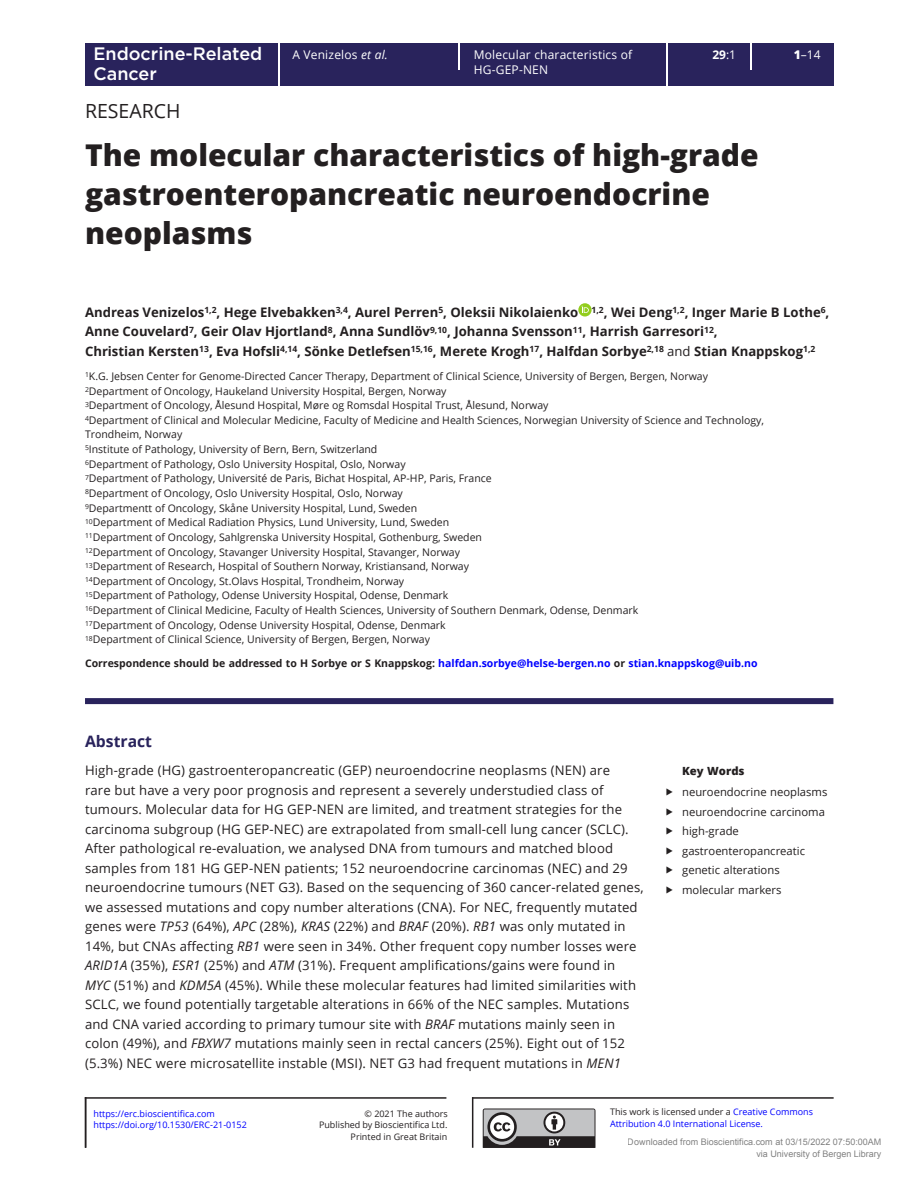
<style>
.page{position:relative;width:919px;height:1187px;background:#fff}
.page>*{position:absolute;margin:0;border:0;box-sizing:border-box;transform-origin:0 0}
.CT{font:800 30px/39px "Open Sans";color:#231f20}
.AT{font:19.5px "Open Sans";color:#231f20}
.t1{font:500 18px "Gotham";color:#fff}
.ABS_H{font:700 15.75px "Open Sans";color:#29235c}
.ABS_TXT_L{font:13.2px/19.5px "Open Sans";letter-spacing:.01em;color:#231f20}
.AU{font:700 13.2px/19.5px "Open Sans";color:#231f20}
.t2{font:12px/14.7px "Open Sans";letter-spacing:.015em;color:#fff}
.t3{font:700 12px "Open Sans";color:#fff}
.t4{font:11.25px "Open Sans";color:#231f20}
.Keywords_Head{font:800 11.25px "Open Sans";color:#231f20}
.Address{font:10.5px/14.7px "Open Sans";color:#231f20}
.Corres{font:700 10.5px "Open Sans";color:#231f20}
.t5{font:9px/11.2px "Open Sans";color:#00f}
.t6{font:9px/12px "Arial";color:rgb(0 0 0/.5);text-align:right}
.t7{font:9px "Open Sans";color:#231f20}
.s1{font-weight:400}
.s2{font-style:italic}
.s3{font-weight:800}
.s4{color:#00f}
.s5{color:#231f20}
</style>
<div class="page">
<div style="left:85px;top:43px;width:748px;height:42px;background:#29235c"></div>
<hr style="left:278px;top:43px;width:1px;height:42px;background:#fff">
<hr style="left:666px;top:43px;width:1px;height:42px;background:#fff">
<hr style="left:458px;top:43px;width:2px;height:27px;background:#fff">
<svg style="left:750px;top:43px;width:1px;height:27px"></svg>
<svg style="left:578px;top:303px;width:13px;height:13px"></svg>
<svg style="left:581px;top:305px;width:7px;height:8px"></svg>
<div style="left:85px;top:698px;width:748px;height:6px;background:#29235c"></div>
<svg style="left:482px;top:1108px;width:113px;height:39px;background:#919091"></svg>
<hr style="left:85px;top:1097px;width:361px;height:1px;background:#231f20">
<hr style="left:85px;top:1097px;width:1px;height:50px;background:#231f20">
<hr style="left:472px;top:1097px;width:1px;height:50px;background:#231f20">
<hr style="left:472px;top:1097px;width:361px;height:1px;background:#231f20">
<h3 class="t1" style="left:93px;top:42px;width:170px">Endocrine-Related</h3>
<p class="t3" style="left:712px;top:46px;width:25px">29<span class="s1">:1</span></p>
<h3 class="t1" style="left:93px;top:61px;width:65px">Cancer</h3>
<p class="t2" style="left:292px;top:47px;width:97px">A Venizelos <span class="s2">et al.</span></p>
<p class="t2" style="left:474px;top:47px;width:160px">Molecular characteristics of<br>HG-GEP-NEN</p>
<p class="t2" style="left:793px;top:47px;width:28px"><span class="s3">1</span>–14</p>
<p class="AT" style="left:85px;top:97px;width:97px">RESEARCH</p>
<p class="CT" style="left:85px;top:134px;width:675px">The molecular characteristics of high-grade gastroenteropancreatic neuroendocrine neoplasms</p>
<p class="AU" style="left:85px;top:301px;width:745px">Andreas Venizelos<sup>1,2</sup>, Hege Elvebakken<sup>3,4</sup>, Aurel Perren<sup>5</sup>, Oleksii Nikolaienko <sup>1,2</sup>, Wei Deng<sup>1,2</sup>, Inger Marie B Lothe<sup>6</sup>,<br>Anne Couvelard<sup>7</sup>, Geir Olav Hjortland<sup>8</sup>, Anna Sundlöv<sup>9,10</sup>, Johanna Svensson<sup>11</sup>, Harrish Garresori<sup>12</sup>,<br>Christian Kersten<sup>13</sup>, Eva Hofsli<sup>4,14</sup>, Sönke Detlefsen<sup>15,16</sup>, Merete Krogh<sup>17</sup>, Halfdan Sorbye<sup>2,18</sup> <span class="s1">and</span> Stian Knappskog<sup>1,2</sup></p>
<p class="Address" style="left:85px;top:368px;width:624px"><sup>1</sup>K.G. Jebsen Center for Genome-Directed Cancer Therapy, Department of Clinical Science, University of Bergen, Bergen, Norway</p>
<p class="Address" style="left:85px;top:383px;width:363px"><sup>2</sup>Department of Oncology, Haukeland University Hospital, Bergen, Norway</p>
<p class="Address" style="left:85px;top:398px;width:465px"><sup>3</sup>Department of Oncology, Ålesund Hospital, Møre og Romsdal Hospital Trust, Ålesund, Norway</p>
<p class="Address" style="left:85px;top:412px;width:680px"><sup>4</sup>Department of Clinical and Molecular Medicine, Faculty of Medicine and Health Sciences, Norwegian University of Science and Technology,<br>Trondheim, Norway</p>
<p class="Address" style="left:85px;top:441px;width:294px"><sup>5</sup>Institute of Pathology, University of Bern, Bern, Switzerland</p>
<p class="Address" style="left:85px;top:456px;width:322px"><sup>6</sup>Department of Pathology, Oslo University Hospital, Oslo, Norway</p>
<p class="Address" style="left:85px;top:471px;width:408px"><sup>7</sup>Department of Pathology, Université de Paris, Bichat Hospital, AP-HP, Paris, France</p>
<p class="Address" style="left:85px;top:485px;width:319px"><sup>8</sup>Department of Oncology, Oslo University Hospital, Oslo, Norway</p>
<p class="Address" style="left:85px;top:500px;width:334px"><sup>9</sup>Departmentt of Oncology, Skåne University Hospital, Lund, Sweden</p>
<p class="Address" style="left:85px;top:515px;width:365px"><sup>10</sup>Department of Medical Radiation Physics, Lund University, Lund, Sweden</p>
<p class="Address" style="left:85px;top:529px;width:398px"><sup>11</sup>Department of Oncology, Sahlgrenska University Hospital, Gothenburg, Sweden</p>
<p class="Address" style="left:85px;top:544px;width:376px"><sup>12</sup>Department of Oncology, Stavanger University Hospital, Stavanger, Norway</p>
<p class="Address" style="left:85px;top:558px;width:385px"><sup>13</sup>Department of Research, Hospital of Southern Norway, Kristiansand, Norway</p>
<p class="Address" style="left:85px;top:573px;width:320px"><sup>14</sup>Department of Oncology, St.Olavs Hospital, Trondheim, Norway</p>
<p class="Address" style="left:85px;top:588px;width:365px"><sup>15</sup>Department of Pathology, Odense University Hospital, Odense, Denmark</p>
<p class="Address" style="left:85px;top:602px;width:555px"><sup>16</sup>Department of Clinical Medicine, Faculty of Health Sciences, University of Southern Denmark, Odense, Denmark</p>
<p class="Address" style="left:85px;top:617px;width:362px"><sup>17</sup>Department of Oncology, Odense University Hospital, Odense, Denmark</p>
<p class="Address" style="left:85px;top:632px;width:346px"><sup>18</sup>Department of Clinical Science, University of Bergen, Bergen, Norway</p>
<p class="Corres" style="left:85px;top:655px;width:674px">Correspondence should be addressed to H Sorbye or S Knappskog: <span class="s4">halfdan.sorbye@helse-bergen.no</span> or <span class="s4">stian.knappskog@uib.no</span></p>
<p class="ABS_H" style="left:85px;top:729px;width:69px">Abstract</p>
<p class="ABS_TXT_L" style="left:85px;top:760px;width:560px">High-grade (HG) gastroenteropancreatic (GEP) neuroendocrine neoplasms (NEN) are<br>rare but have a very poor prognosis and represent a severely understudied class of tumours. Molecular data for HG GEP-NEN are limited, and treatment strategies for the carcinoma subgroup (HG GEP-NEC) are extrapolated from small-cell lung cancer (SCLC).<br>After pathological re-evaluation, we analysed DNA from tumours and matched blood samples from 181 HG GEP-NEN patients; 152 neuroendocrine carcinomas (NEC) and 29 neuroendocrine tumours (NET G3). Based on the sequencing of 360 cancer-related genes, we assessed mutations and copy number alterations (CNA). For NEC, frequently mutated genes were <span class="s2">TP53</span> (64%), <span class="s2">APC</span> (28%), <span class="s2">KRAS</span> (22%) and <span class="s2">BRAF</span> (20%). <span class="s2">RB1</span> was only mutated in 14%, but CNAs affecting <span class="s2">RB1</span> were seen in 34%. Other frequent copy number losses were <span class="s2">ARID1A</span> (35%), <span class="s2">ESR1</span> (25%) and <span class="s2">ATM</span> (31%). Frequent amplifications/gains were found in <span class="s2">MYC</span> (51%) and <span class="s2">KDM5A</span> (45%). While these molecular features had limited similarities with SCLC, we found potentially targetable alterations in 66% of the NEC samples. Mutations and CNA varied according to primary tumour site with <span class="s2">BRAF</span> mutations mainly seen in colon (49%), and <span class="s2">FBXW7</span> mutations mainly seen in rectal cancers (25%). Eight out of 152 (5.3%) NEC were microsatellite instable (MSI). NET G3 had frequent mutations in <span class="s2">MEN1</span></p>
<p class="Keywords_Head" style="left:682px;top:762px;width:64px">Key Words</p>
<p class="t4" style="left:682px;top:784px;width:147px">neuroendocrine neoplasms</p>
<p class="t4" style="left:682px;top:804px;width:144px">neuroendocrine carcinoma</p>
<p class="t4" style="left:682px;top:823px;width:58px">high-grade</p>
<p class="t4" style="left:682px;top:843px;width:124px">gastroenteropancreatic</p>
<p class="t4" style="left:682px;top:862px;width:99px">genetic alterations</p>
<p class="t4" style="left:682px;top:882px;width:101px">molecular markers</p>
<p class="t5" style="left:93px;top:1107px;width:123px">https://erc.bioscientifica.com</p>
<p class="t5" style="left:94px;top:1118px;width:155px">https://doi.org/10.1530/ERC-21-0152</p>
<p class="t7" style="left:364px;top:1107px;width:85px">© 2021 The authors</p>
<p class="t7" style="left:319px;top:1118px;width:130px">Published by Bioscientifica Ltd.</p>
<p class="t7" style="left:350px;top:1130px;width:98px">Printed in Great Britain</p>
<p class="t5" style="left:610px;top:1105px;width:204px"><span class="s5">This work is licensed under a</span> Creative Commons<br>Attribution 4.0 International License.</p>
<p class="t6" style="left:627px;top:1135px;width:255px">Downloaded from Bioscientifica.com at 03/15/2022 07:50:00AM via University of Bergen Library</p>
</div>
